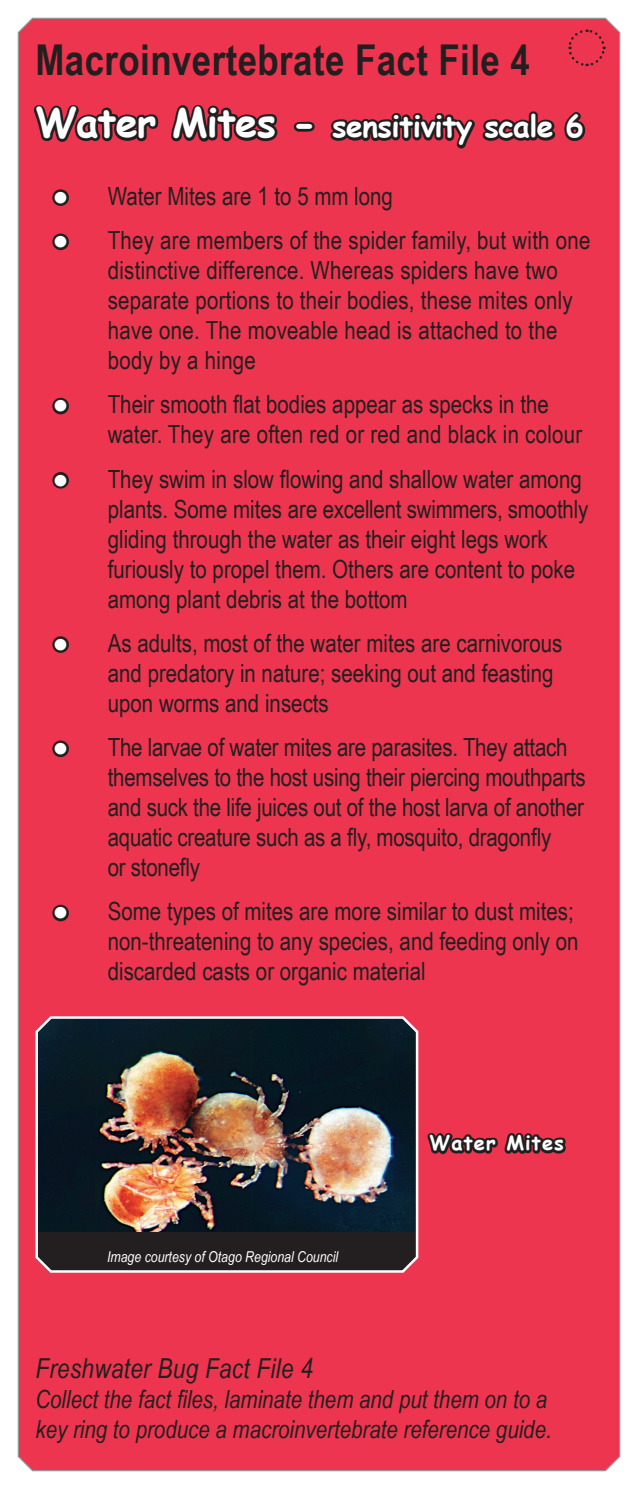
<style>
.page{position:relative;width:638px;height:1489px;background:#fff}
.page>*{position:absolute;margin:0;border:0;box-sizing:border-box;transform-origin:0 0}
.t1{font:700 42.5px "Arial Narrow";letter-spacing:.01em;color:#231f20}
.t2{font:700 30px "Comic Sans MS";letter-spacing:-.02em;color:#fff}
.t3{font:italic 27.5px "Arial Narrow";letter-spacing:.01em;color:#231f20}
.t4{font:25px/30px "Arial Narrow";color:#231f20}
.t5{font:italic 25px/30px "Arial Narrow";color:#231f20}
.t6{font:700 20px "Comic Sans MS";letter-spacing:.05em;color:#fff}
.t7{font:italic 15px "Arial Narrow";color:#fff}
.s1{font-size:40px}
.s2{color:#fff}
</style>
<div class="page">
<div style="left:17px;top:17px;width:604px;height:1454px;background:#ee354f"></div>
<svg style="left:30px;top:82px;width:131px;height:82px;background:#b72f42"></svg>
<svg style="left:168px;top:101px;width:113px;height:74px;background:#ad2d40"></svg>
<svg style="left:290px;top:118px;width:27px;height:18px"></svg>
<svg style="left:328px;top:107px;width:259px;height:46px;background:#9b2c3b"></svg>
<img style="left:34px;top:1013px;width:385px;height:260px">
<svg style="left:423px;top:1112px;width:146px;height:83px;background:#cb3147"></svg>
<svg style="left:48px;top:185px;width:25px;height:24px"></svg>
<svg style="left:48px;top:229px;width:25px;height:24px"></svg>
<svg style="left:48px;top:394px;width:25px;height:23px"></svg>
<svg style="left:48px;top:468px;width:25px;height:23px"></svg>
<svg style="left:48px;top:632px;width:25px;height:23px"></svg>
<svg style="left:48px;top:736px;width:25px;height:24px"></svg>
<svg style="left:48px;top:900px;width:25px;height:24px"></svg>
<svg style="left:567px;top:28px;width:39px;height:40px;background:#df334b"></svg>
<p class="t1" style="left:35px;top:28px;width:496px">Macroinvertebrate Fact File 4</p>
<p class="t2" style="left:35px;top:104px;width:550px"><span class="s1">Water Mites -</span> sensitivity scale 6</p>
<p class="t4" style="left:53px;top:180px;width:341px"><span class="s2">●</span> Water Mites are 1 to 5 mm long</p>
<p class="t4" style="left:108px;top:224px;width:484px;text-indent:-55px"><span class="s2">●</span> They are members of the spider family, but with one distinctive difference. Whereas spiders have two separate portions to their bodies, these mites only have one. The moveable head is attached to the body by a hinge</p>
<p class="t4" style="left:108px;top:388px;width:476px;text-indent:-55px"><span class="s2">●</span> Their smooth flat bodies appear as specks in the water. They are often red or red and black in colour</p>
<p class="t4" style="left:108px;top:463px;width:482px;text-indent:-55px"><span class="s2">●</span> They swim in slow flowing and shallow water among plants. Some mites are excellent swimmers, smoothly gliding through the water as their eight legs work furiously to propel them. Others are content to poke among plant debris at the bottom</p>
<p class="t4" style="left:108px;top:627px;width:456px;text-indent:-55px"><span class="s2">●</span> As adults, most of the water mites are carnivorous and predatory in nature; seeking out and feasting upon worms and insects</p>
<p class="t4" style="left:108px;top:731px;width:479px;text-indent:-55px"><span class="s2">●</span> The larvae of water mites are parasites. They attach themselves to the host using their piercing mouthparts and suck the life juices out of the host larva of another aquatic creature such as a fly, mosquito, dragonfly<br>or stonefly</p>
<p class="t4" style="left:108px;top:895px;width:472px;text-indent:-55px"><span class="s2">●</span> Some types of mites are more similar to dust mites; non-threatening to any species, and feeding only on discarded casts or organic material</p>
<p class="t7" style="left:107px;top:1246px;width:233px">Image courtesy of Otago Regional Council</p>
<p class="t6" style="left:429px;top:1128px;width:136px">Water Mites</p>
<p class="t3" style="left:35px;top:1348px;width:279px">Freshwater Bug Fact File 4</p>
<p class="t5" style="left:35px;top:1383px;width:518px">Collect the fact files, laminate them and put them on to a key ring to produce a macroinvertebrate reference guide.</p>
</div>
